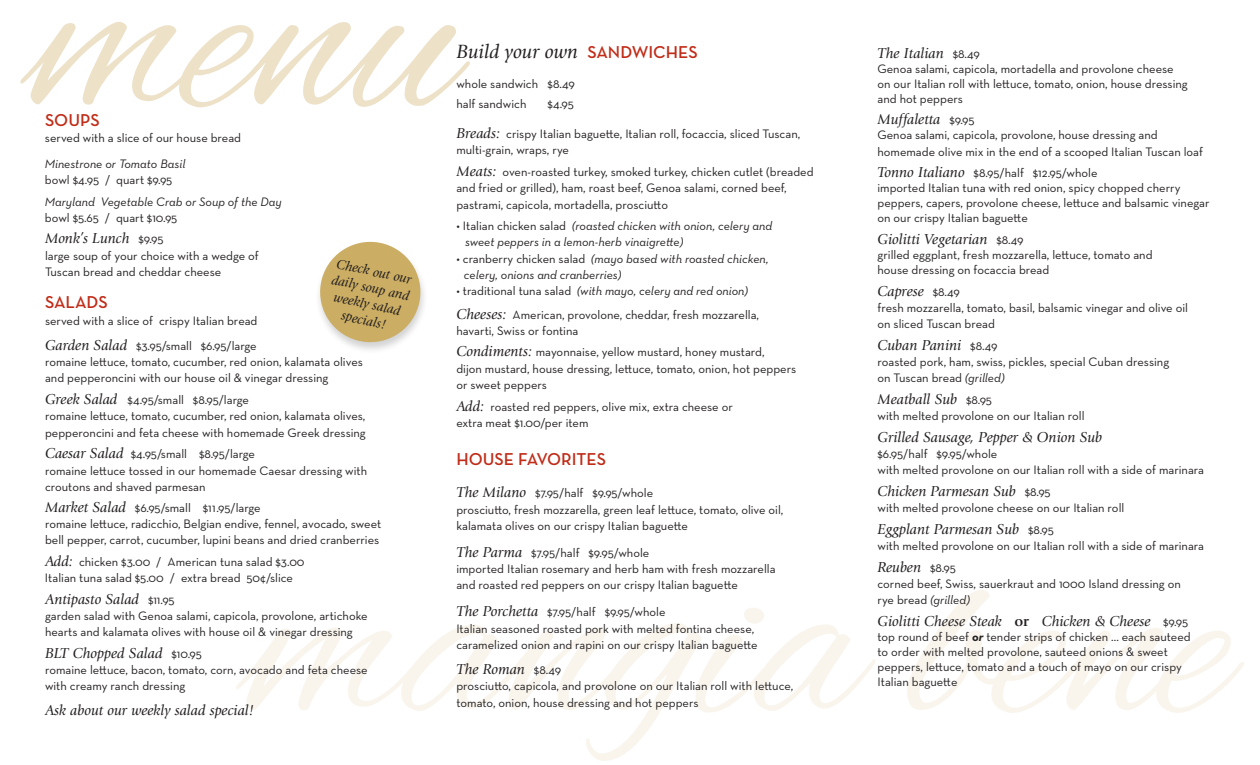
<style>
.page{position:relative;width:1260px;height:765px;background:#fff}
.page>*{position:absolute;margin:0;border:0;box-sizing:border-box;transform-origin:0 0}
.t1{font:italic 20px "Giovanni";color:#231f20}
.t2{font:600 17.5px "Neutraface Text";color:#c02d19}
.t3{font:italic 15px "Giovanni";color:#231f20}
.t4{font:italic 13.75px/16.5px "Giovanni";color:#231f20;text-align:center}
.t5{font:12.5px/16.2px "Neutraface Text";color:#231f20}
.t6{font:italic 12.5px/16.2px "Neutraface Text";color:#231f20}
.s1{font-family:"Neutraface Text";font-style:normal;font-size:12.5px}
.s2{font-family:"Giovanni";font-style:italic;font-size:15px}
.s3{font-family:"Neutraface Text";font-weight:600;font-style:normal;font-size:17.5px;color:#c02d19}
.s4{font-style:normal}
.s5{font-style:italic}
.s6{font-weight:700;font-style:normal}
.s7{font-weight:700;font-style:italic}
</style>
<div class="page">
<svg style="left:20px;top:22px;width:450px;height:85px"></svg>
<svg style="left:236px;top:590px;width:1008px;height:171px"></svg>
<svg style="left:319px;top:241px;width:105px;height:107px"></svg>
<h2 class="t2" style="left:45px;top:109px;width:56px">SOUPS</h2>
<p class="t5" style="left:45px;top:130px;width:198px">served with a slice of our house bread</p>
<p class="t6" style="left:45px;top:155px;width:142px">Minestrone or Tomato Basil</p>
<p class="t5" style="left:45px;top:171px;width:129px">bowl $4.95 / quart $9.95</p>
<p class="t6" style="left:45px;top:193px;width:238px">Maryland Vegetable Crab or Soup of the Day</p>
<p class="t5" style="left:45px;top:209px;width:134px">bowl $5.65 / quart $10.95</p>
<p class="t3" style="left:45px;top:230px;width:120px">Monk’s Lunch <span class="s1">$9.95</span></p>
<p class="t5" style="left:45px;top:247px;width:215px">large soup of your choice with a wedge of<br>Tuscan bread and cheddar cheese</p>
<h2 class="t2" style="left:45px;top:292px;width:64px">SALADS</h2>
<p class="t5" style="left:45px;top:308px;width:214px;line-height:25.2px">served with a slice of crispy Italian bread<br><span class="s2">Garden Salad</span> $3.95/small $6.95/large</p>
<p class="t5" style="left:45px;top:354px;width:319px">romaine lettuce, tomato, cucumber, red onion, kalamata olives and pepperoncini with our house oil &amp; vinegar dressing</p>
<p class="t5" style="left:45px;top:392px;width:322px"><span class="s2">Greek Salad</span> $4.95/small $8.95/large<br>romaine lettuce, tomato, cucumber, red onion, kalamata olives, pepperoncini and feta cheese with homemade Greek dressing</p>
<p class="t5" style="left:45px;top:446px;width:324px"><span class="s2">Caesar Salad</span> $4.95/small $8.95/large<br>romaine lettuce tossed in our homemade Caesar dressing with croutons and shaved parmesan</p>
<p class="t5" style="left:45px;top:499px;width:338px"><span class="s2">Market Salad</span> $6.95/small $11.95/large<br>romaine lettuce, radicchio, Belgian endive, fennel, avocado, sweet bell pepper, carrot, cucumber, lupini beans and dried cranberries</p>
<p class="t5" style="left:45px;top:553px;width:261px"><span class="s2">Add:</span> chicken $3.00 / American tuna salad $3.00<br>Italian tuna salad $5.00 / extra bread 50¢/slice</p>
<p class="t3" style="left:45px;top:590px;width:131px">Antipasto Salad <span class="s1">$11.95</span></p>
<p class="t5" style="left:45px;top:607px;width:324px">garden salad with Genoa salami, capicola, provolone, artichoke hearts and kalamata olives with house oil &amp; vinegar dressing</p>
<p class="t3" style="left:45px;top:645px;width:158px">BLT Chopped Salad <span class="s1">$10.95</span></p>
<p class="t5" style="left:45px;top:661px;width:324px">romaine lettuce, bacon, tomato, corn, avocado and feta cheese with creamy ranch dressing</p>
<p class="t3" style="left:45px;top:702px;width:211px">Ask about our weekly salad special!</p>
<p class="t4" style="left:337px;top:255px;width:81px;rotate:12deg">Check out our daily soup and weekly salad specials!</p>
<h1 class="t1" style="left:456px;top:40px;width:243px">Build your own <span class="s3">SANDWICHES</span></h1>
<p class="t5" style="left:456px;top:73px;width:120px;line-height:20.8px">whole sandwich $8.49 half sandwich</p>
<p class="t5" style="left:548px;top:96px;width:28px">$4.95</p>
<p class="t5" style="left:456px;top:126px;width:345px"><span class="s2">Breads:</span> crispy Italian baguette, Italian roll, focaccia, sliced Tuscan, multi-grain, wraps, rye</p>
<p class="t5" style="left:456px;top:163px;width:359px"><span class="s2">Meats:</span> oven-roasted turkey, smoked turkey, chicken cutlet (breaded and fried or grilled), ham, roast beef, Genoa salami, corned beef, pastrami, capicola, mortadella, prosciutto</p>
<p class="t6" style="left:465px;top:218px;width:309px;text-indent:-9px"><span class="s4">• Italian chicken salad</span> (roasted chicken with onion, celery and sweet peppers in a lemon-herb vinaigrette)</p>
<p class="t6" style="left:464px;top:250px;width:306px;text-indent:-8px"><span class="s4">• cranberry chicken salad</span> (mayo based with roasted chicken, celery, onions and cranberries)</p>
<p class="t5" style="left:456px;top:279px;width:304px;line-height:23.4px">• traditional tuna salad <span class="s5">(with mayo, celery and red onion)<br></span><span class="s2">Cheeses:</span> American, provolone, cheddar, fresh mozzarella,</p>
<p class="t5" style="left:456px;top:320px;width:310px;line-height:21.6px">havarti, Swiss or fontina<br><span class="s2">Condiments:</span> mayonnaise, yellow mustard, honey mustard,</p>
<p class="t5" style="left:456px;top:360px;width:341px">dijon mustard, house dressing, lettuce, tomato, onion, hot peppers or sweet peppers</p>
<p class="t5" style="left:456px;top:398px;width:278px"><span class="s2">Add:</span> roasted red peppers, olive mix, extra cheese or extra meat $1.00/per item</p>
<h2 class="t2" style="left:456px;top:448px;width:151px">HOUSE FAVORITES</h2>
<p class="t5" style="left:456px;top:485px;width:329px"><span class="s2">The Milano</span> $7.95/half $9.95/whole<br>prosciutto, fresh mozzarella, green leaf lettuce, tomato, olive oil, kalamata olives on our crispy Italian baguette</p>
<p class="t5" style="left:456px;top:544px;width:321px"><span class="s2">The Parma</span> $7.95/half $9.95/whole<br>imported Italian rosemary and herb ham with fresh mozzarella and roasted red peppers on our crispy Italian baguette</p>
<p class="t5" style="left:456px;top:604px;width:303px"><span class="s2">The Porchetta</span> $7.95/half $9.95/whole<br>Italian seasoned roasted pork with melted fontina cheese, caramelized onion and rapini on our crispy Italian baguette</p>
<p class="t3" style="left:456px;top:661px;width:106px">The Roman <span class="s1">$8.49</span></p>
<p class="t5" style="left:456px;top:678px;width:338px">prosciutto, capicola, and provolone on our Italian roll with lettuce, tomato, onion, house dressing and hot peppers</p>
<p class="t3" style="left:878px;top:44px;width:104px">The Italian <span class="s1">$8.49</span></p>
<p class="t5" style="left:877px;top:61px;width:312px;line-height:15px">Genoa salami, capicola, mortadella and provolone cheese on our Italian roll with lettuce, tomato, onion, house dressing and hot peppers</p>
<p class="t3" style="left:878px;top:111px;width:99px">Muffaletta <span class="s1">$9.95</span></p>
<p class="t5" style="left:877px;top:127px;width:327px">Genoa salami, capicola, provolone, house dressing and homemade olive mix in the end of a scooped Italian Tuscan loaf</p>
<p class="t5" style="left:877px;top:165px;width:334px;line-height:15px"><span class="s2">Tonno Italiano</span> $8.95/half $12.95/whole<br>imported Italian tuna with red onion, spicy chopped cherry peppers, capers, provolone cheese, lettuce and balsamic vinegar on our crispy Italian baguette</p>
<p class="t3" style="left:878px;top:231px;width:148px">Giolitti Vegetarian <span class="s1">$8.49</span></p>
<p class="t5" style="left:878px;top:247px;width:277px;line-height:15px">grilled eggplant, fresh mozzarella, lettuce, tomato and house dressing on focaccia bread</p>
<p class="t3" style="left:878px;top:282px;width:84px">Caprese <span class="s1">$8.49</span></p>
<p class="t5" style="left:877px;top:299px;width:312px">fresh mozzarella, tomato, basil, balsamic vinegar and olive oil on sliced Tuscan bread</p>
<p class="t3" style="left:878px;top:336px;width:122px">Cuban Panini <span class="s1">$8.49</span></p>
<p class="t5" style="left:877px;top:353px;width:293px">roasted pork, ham, swiss, pickles, special Cuban dressing on Tuscan bread <span class="s5">(grilled)</span></p>
<p class="t3" style="left:878px;top:391px;width:116px">Meatball Sub <span class="s1">$8.95</span></p>
<p class="t5" style="left:877px;top:408px;width:209px">with melted provolone on our Italian roll</p>
<p class="t3" style="left:878px;top:429px;width:226px">Grilled Sausage, Pepper &amp; Onion Sub</p>
<p class="t5" style="left:877px;top:445px;width:328px">$6.95/half $9.95/whole<br>with melted provolone on our Italian roll with a side of marinara</p>
<p class="t3" style="left:878px;top:483px;width:175px">Chicken Parmesan Sub <span class="s1">$8.95</span></p>
<p class="t5" style="left:877px;top:500px;width:248px">with melted provolone cheese on our Italian roll</p>
<p class="t3" style="left:878px;top:521px;width:178px">Eggplant Parmesan Sub <span class="s1">$8.95</span></p>
<p class="t5" style="left:877px;top:537px;width:328px">with melted provolone on our Italian roll with a side of marinara</p>
<p class="t3" style="left:878px;top:558px;width:80px">Reuben <span class="s1">$8.95</span></p>
<p class="t5" style="left:877px;top:575px;width:305px">corned beef, Swiss, sauerkraut and 1000 Island dressing on rye bread <span class="s5">(grilled)</span></p>
<p class="t3" style="left:878px;top:613px;width:312px">Giolitti Cheese Steak <span class="s6">or</span> Chicken &amp; Cheese <span class="s1">$9.95</span></p>
<p class="t5" style="left:878px;top:629px;width:315px;line-height:15px">top round of beef <span class="s7">or</span> tender strips of chicken ... each sauteed to order with melted provolone, sauteed onions &amp; sweet peppers, lettuce, tomato and a touch of mayo on our crispy Italian baguette</p>
</div>
